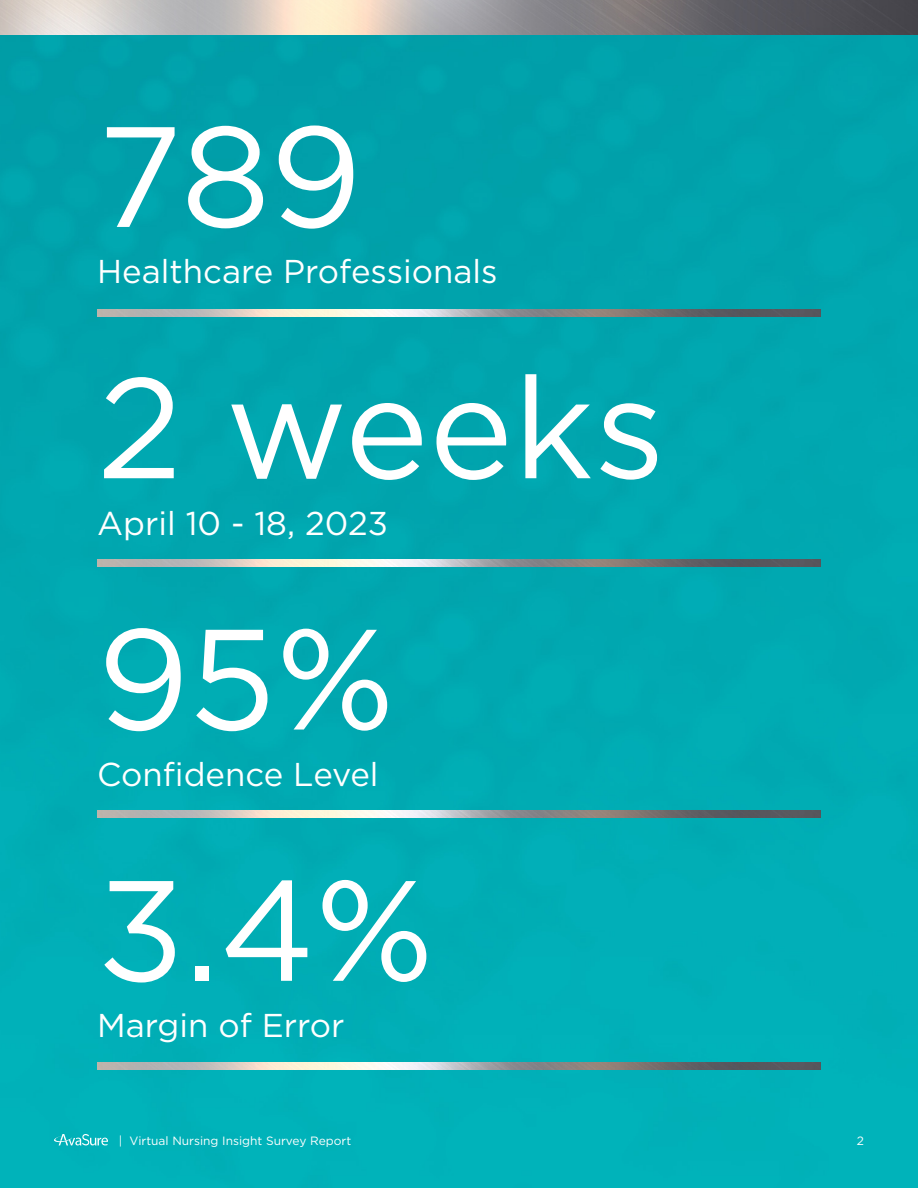
<style>
.page{position:relative;width:918px;height:1188px;background:#fff}
.page>*{position:absolute;margin:0;border:0;box-sizing:border-box;transform-origin:0 0}
.t1{font:142.5px "Gotham";letter-spacing:-.005em;color:#fff}
.t2{font:33px "Gotham";color:#fff}
.t3{font:12px "Gotham";color:#fff}
</style>
<div class="page">
<img style="left:0;top:0;width:918px;height:1188px">
<img style="left:97px;top:309px;width:724px;height:7px">
<img style="left:97px;top:560px;width:724px;height:7px">
<img style="left:97px;top:810px;width:724px;height:7px">
<img style="left:97px;top:1062px;width:724px;height:7px">
<svg style="left:54px;top:1134px;width:54px;height:11px"></svg>
<h1 class="t1" style="left:97px;top:85px;width:266px">789</h1>
<p class="t2" style="left:97px;top:250px;width:402px">Healthcare Professionals</p>
<h1 class="t1" style="left:97px;top:337px;width:570px">2 weeks</h1>
<p class="t2" style="left:97px;top:502px;width:292px">April 10 - 18, 2023</p>
<h1 class="t1" style="left:97px;top:588px;width:299px">95%</h1>
<p class="t2" style="left:97px;top:753px;width:283px">Confidence Level</p>
<h1 class="t1" style="left:97px;top:839px;width:338px">3.4%</h1>
<p class="t2" style="left:97px;top:1004px;width:249px">Margin of Error</p>
<p class="t3" style="left:119px;top:1133px;width:234px">| Virtual Nursing Insight Survey Report</p>
<p class="t3" style="left:857px;top:1133px;width:9px">2</p>
</div>
